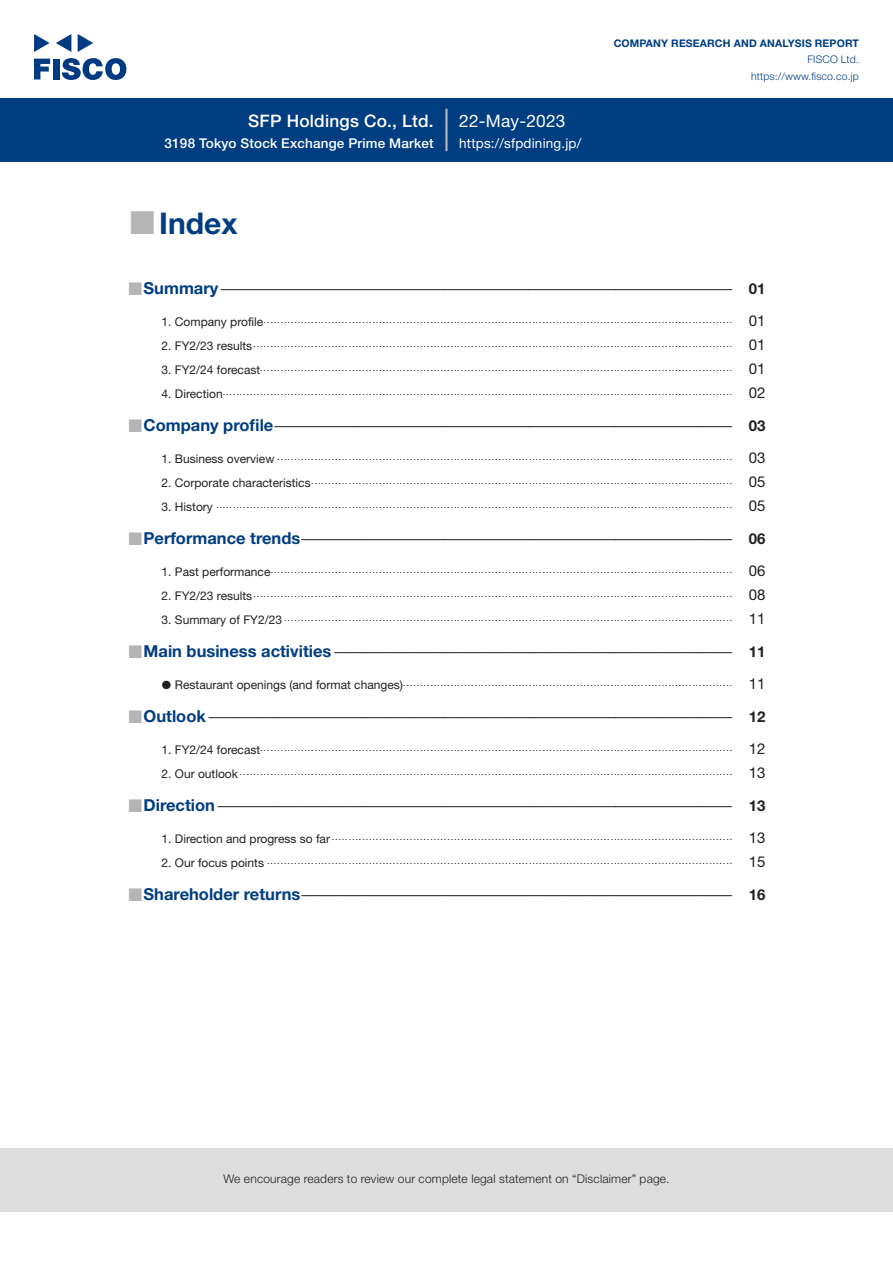
<style>
.page{position:relative;width:893px;height:1263px;background:#fff}
.page>*{position:absolute;margin:0;border:0;box-sizing:border-box;transform-origin:0 0}
.t1{font:700 30px "Helvetica Neue LT Std";color:#003d81}
.t2{font:500 17.25px "Helvetica Neue LT Std";letter-spacing:.015em;color:#fff}
.t3{font:17.25px "Helvetica Neue LT Std";letter-spacing:.015em;color:#fff}
.t4{font:700 16.5px "Helvetica Neue LT Std";color:#003d81}
.t5{font:15px "Helvetica Neue LT Std";color:#231f20}
.t6{font:700 15px "Helvetica Neue LT Std";color:#231f20}
.t7{font:500 13.5px "Helvetica Neue LT Std";letter-spacing:.015em;color:#fff}
.t8{font:13.5px "Helvetica Neue LT Std";letter-spacing:.015em;color:#fff}
.t9{font:12px "Helvetica Neue LT Std";color:#231f20}
.t10{font:300 12px "Helvetica Neue LT Std";letter-spacing:.015em;color:#231f20}
.t11{font:700 10.5px "Helvetica Neue LT Std";letter-spacing:.015em;color:#003d81}
.t12{font:300 10.5px/16.5px "Helvetica Neue LT Std";letter-spacing:.015em;color:#003d81;text-align:right}
.t13{font:9px "Helvetica Neue LT Std";color:#231f20}
.s1{font-family:"Hiragino UD Sans F Std N W6";font-weight:400;color:#b5b5b6}
.s2{font-family:"Hiragino UD Sans Std W6";font-weight:400;color:#b5b5b6}
</style>
<div class="page">
<div style="left:0;top:1148px;width:893px;height:64px;background:#ddd"></div>
<svg style="left:34px;top:59px;width:16px;height:20px"></svg>
<div style="left:53px;top:59px;width:6px;height:20px;background:#003a83"></div>
<svg style="left:62px;top:58px;width:64px;height:22px"></svg>
<svg style="left:34px;top:34px;width:16px;height:18px"></svg>
<svg style="left:78px;top:34px;width:15px;height:18px"></svg>
<svg style="left:56px;top:34px;width:15px;height:18px"></svg>
<div style="left:0;top:98px;width:893px;height:64px;background:#003d81"></div>
<hr style="left:445px;top:109px;width:3px;height:42px;background:#b5b5b6">
<h2 class="t2" style="left:248px;top:110px;width:187px">SFP Holdings Co., Ltd.</h2>
<h3 class="t7" style="left:165px;top:135px;width:271px">3198 Tokyo Stock Exchange Prime Market</h3>
<h1 class="t1" style="left:128px;top:204px;width:112px"><span class="s1">■</span>Index</h1>
<h2 class="t3" style="left:459px;top:110px;width:108px">22-May-2023</h2>
<h3 class="t8" style="left:459px;top:135px;width:124px">https://sfpdining j p. /</h3>
<p class="t11" style="left:614px;top:37px;width:247px">COMPANY RESEARCH AND ANALYSIS REPORT</p>
<p class="t12" style="left:751px;top:51px;width:109px">FISCO Ltd. https://www.fisco.co j p.</p>
<h3 class="t4" style="left:127px;top:278px;width:93px"><span class="s2">■</span>Summary</h3>
<h3 class="t9" style="left:220px;top:281px;width:514px">---------------------------------------------------------------------------------------------------------------------------------------------------------------------------</h3>
<h3 class="t9" style="left:162px;top:314px;width:103px">1. Company profile</h3>
<p class="t13" style="left:264px;top:314px;width:470px">..........................................................................................................................................</p>
<h3 class="t9" style="left:162px;top:338px;width:92px">2. FY2/23 results</h3>
<p class="t13" style="left:253px;top:338px;width:480px">.............................................................................................................................................</p>
<h3 class="t9" style="left:162px;top:362px;width:100px">3. FY2/24 forecast</h3>
<p class="t13" style="left:260px;top:362px;width:473px">...........................................................................................................................................</p>
<h3 class="t9" style="left:162px;top:386px;width:63px">4. Direction</h3>
<p class="t13" style="left:223px;top:386px;width:511px">......................................................................................................................................................</p>
<h3 class="t4" style="left:127px;top:415px;width:148px"><span class="s2">■</span>Company profile</h3>
<h3 class="t9" style="left:274px;top:418px;width:460px">---------------------------------------------------------------------------------------------------------------------------------------------------------</h3>
<h3 class="t9" style="left:162px;top:451px;width:114px">1. Business overview</h3>
<p class="t13" style="left:277px;top:451px;width:456px">......................................................................................................................................</p>
<h3 class="t9" style="left:162px;top:475px;width:151px">2. Corporate characteristics</h3>
<p class="t13" style="left:311px;top:475px;width:422px">............................................................................................................................</p>
<h3 class="t9" style="left:162px;top:499px;width:53px">3. History</h3>
<p class="t13" style="left:216px;top:499px;width:518px">........................................................................................................................................................</p>
<h3 class="t4" style="left:127px;top:528px;width:175px"><span class="s2">■</span>Performance trends</h3>
<h3 class="t9" style="left:301px;top:531px;width:433px">------------------------------------------------------------------------------------------------------------------------------------------------</h3>
<h3 class="t9" style="left:162px;top:564px;width:110px">1. Past performance</h3>
<p class="t13" style="left:270px;top:564px;width:463px">........................................................................................................................................</p>
<h3 class="t9" style="left:162px;top:588px;width:92px">2. FY2/23 results</h3>
<p class="t13" style="left:253px;top:588px;width:480px">.............................................................................................................................................</p>
<h3 class="t9" style="left:162px;top:612px;width:122px">3. Summary of FY2/23</h3>
<p class="t13" style="left:284px;top:612px;width:450px">....................................................................................................................................</p>
<h3 class="t4" style="left:127px;top:641px;width:206px"><span class="s2">■</span>Main business activities</h3>
<h3 class="t9" style="left:334px;top:644px;width:401px">-------------------------------------------------------------------------------------------------------------------------------------</h3>
<h3 class="t9" style="left:162px;top:677px;width:243px">• Restaurant openings (and format changes(</h3>
<p class="t13" style="left:403px;top:677px;width:331px">.................................................................................................</p>
<h3 class="t4" style="left:127px;top:706px;width:80px"><span class="s2">■</span>Outlook</h3>
<h3 class="t9" style="left:208px;top:709px;width:526px">-------------------------------------------------------------------------------------------------------------------------------------------------------------------------------</h3>
<h3 class="t9" style="left:162px;top:742px;width:100px">1. FY2/24 forecast</h3>
<p class="t13" style="left:260px;top:742px;width:473px">...........................................................................................................................................</p>
<h3 class="t9" style="left:162px;top:766px;width:78px">2. Our outlook</h3>
<p class="t13" style="left:240px;top:766px;width:494px">.................................................................................................................................................</p>
<h3 class="t4" style="left:127px;top:795px;width:89px"><span class="s2">■</span>Direction</h3>
<h3 class="t9" style="left:217px;top:798px;width:517px">----------------------------------------------------------------------------------------------------------------------------------------------------------------------------</h3>
<h3 class="t9" style="left:162px;top:831px;width:170px">1. Direction and progress so far</h3>
<p class="t13" style="left:332px;top:831px;width:402px">......................................................................................................................</p>
<h3 class="t9" style="left:162px;top:855px;width:104px">2. Our focus points</h3>
<p class="t13" style="left:267px;top:855px;width:467px">.........................................................................................................................................</p>
<h3 class="t4" style="left:127px;top:884px;width:175px"><span class="s2">■</span>Shareholder returns</h3>
<h3 class="t9" style="left:301px;top:887px;width:433px">------------------------------------------------------------------------------------------------------------------------------------------------</h3>
<h3 class="t6" style="left:749px;top:279px;width:18px">01</h3>
<h3 class="t5" style="left:749px;top:311px;width:18px">01</h3>
<h3 class="t5" style="left:749px;top:335px;width:18px">01</h3>
<h3 class="t5" style="left:749px;top:359px;width:18px">01</h3>
<h3 class="t5" style="left:749px;top:383px;width:18px">02</h3>
<h3 class="t6" style="left:749px;top:416px;width:18px">03</h3>
<h3 class="t5" style="left:749px;top:448px;width:18px">03</h3>
<h3 class="t5" style="left:749px;top:472px;width:18px">05</h3>
<h3 class="t5" style="left:749px;top:496px;width:18px">05</h3>
<h3 class="t6" style="left:749px;top:529px;width:18px">06</h3>
<h3 class="t5" style="left:749px;top:561px;width:18px">06</h3>
<h3 class="t5" style="left:749px;top:585px;width:18px">08</h3>
<h3 class="t5" style="left:749px;top:609px;width:18px">11</h3>
<h3 class="t6" style="left:749px;top:642px;width:18px">11</h3>
<h3 class="t5" style="left:749px;top:674px;width:18px">11</h3>
<h3 class="t6" style="left:749px;top:707px;width:18px">12</h3>
<h3 class="t5" style="left:749px;top:739px;width:18px">12</h3>
<h3 class="t5" style="left:749px;top:763px;width:18px">13</h3>
<h3 class="t6" style="left:749px;top:796px;width:18px">13</h3>
<h3 class="t5" style="left:749px;top:828px;width:18px">13</h3>
<h3 class="t5" style="left:749px;top:852px;width:18px">15</h3>
<h3 class="t6" style="left:749px;top:885px;width:18px">16</h3>
<h3 class="t10" style="left:223px;top:1171px;width:448px">We encourage readers to review our complete legal statement on “Disclaimer” page.</h3>
</div>
